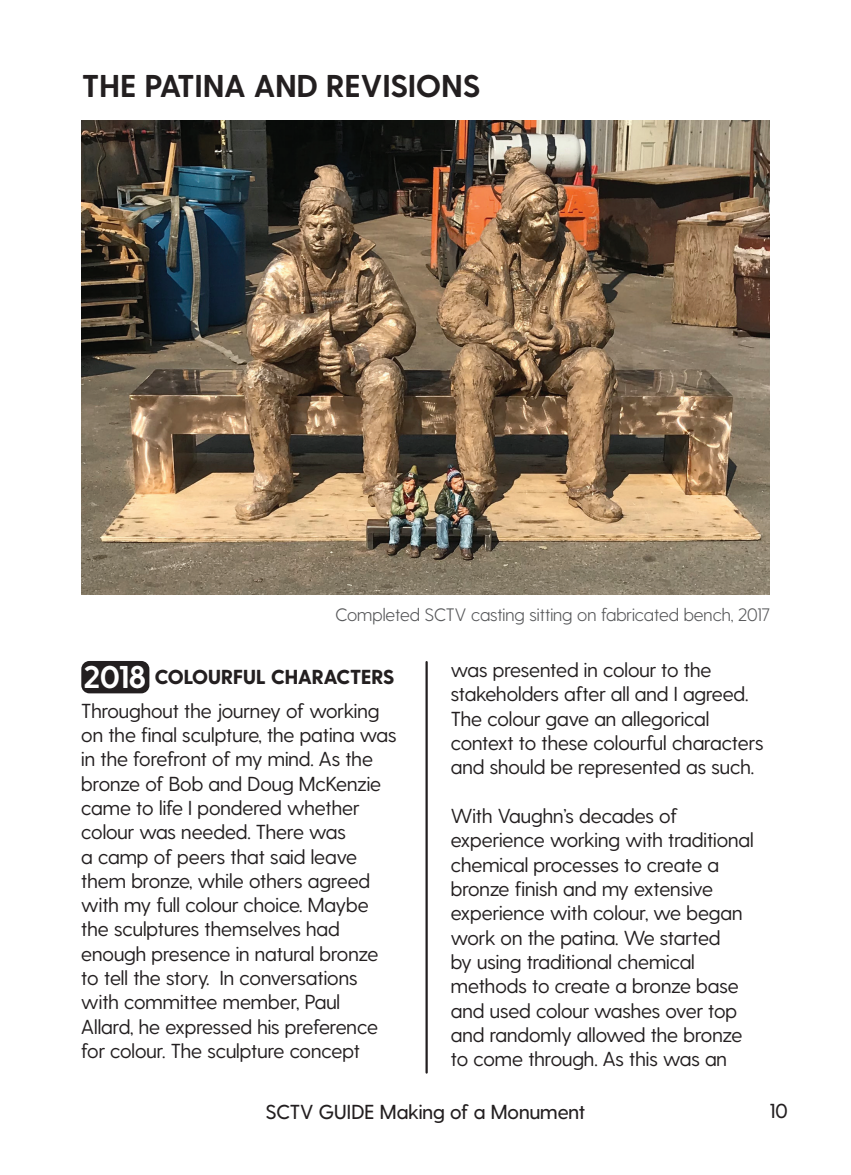
<style>
.page{position:relative;width:851px;height:1175px;background:#fff}
.page>*{position:absolute;margin:0;border:0;box-sizing:border-box;transform-origin:0 0}
.t1{font:700 31.5px "Greycliff CF";letter-spacing:.01em;color:#231f20}
.t2{font:700 31.5px "Greycliff CF";color:#fff}
.t3{font:20.25px/24.3px "Greycliff CF";color:#231f20}
.t4{font:500 20.25px "Greycliff CF";color:#231f20}
.t5{font:800 20.25px "Greycliff CF";color:#231f20}
.photo_credits{font:300 18px "Greycliff CF";color:#57585a}
</style>
<div class="page">
<img style="left:81px;top:120px;width:689px;height:475px">
<div style="left:81px;top:661px;width:68px;height:32px;background:#231f20;border-radius:8px"></div>
<hr style="left:425px;top:662px;width:3px;height:410px;background:#231f20">
<p class="t1" style="left:82px;top:67px;width:399px">THE PATINA AND REVISIONS</p>
<p class="photo_credits" style="left:335px;top:604px;width:436px">Completed SCTV casting sitting on fabricated bench, 2017</p>
<p class="t2" style="left:84px;top:658px;width:64px">2018</p>
<p class="t5" style="left:155px;top:665px;width:241px">COLOURFUL CHARACTERS</p>
<p class="t3" style="left:81px;top:698px;width:317px">Throughout the journey of working on the final sculpture, the patina was in the forefront of my mind. As the bronze of Bob and Doug McKenzie came to life I pondered whether colour was needed. There was<br>a camp of peers that said leave them bronze, while others agreed with my full colour choice. Maybe the sculptures themselves had enough presence in natural bronze to tell the story. In conversations with committee member, Paul<br>Allard, he expressed his preference for colour. The sculpture concept</p>
<p class="t3" style="left:451px;top:658px;width:314px">was presented in colour to the stakeholders after all and I agreed.<br>The colour gave an allegorical context to these colourful characters and should be represented as such.</p>
<p class="t3" style="left:451px;top:803px;width:304px">With Vaughn’s decades of experience working with traditional chemical processes to create a bronze finish and my extensive experience with colour, we began work on the patina. We started<br>by using traditional chemical methods to create a bronze base and used colour washes over top and randomly allowed the bronze to come through. As this was an</p>
<p class="t4" style="left:266px;top:1100px;width:321px">SCTV GUIDE Making of a Monument</p>
<p class="t4" style="left:770px;top:1099px;width:19px">10</p>
</div>
